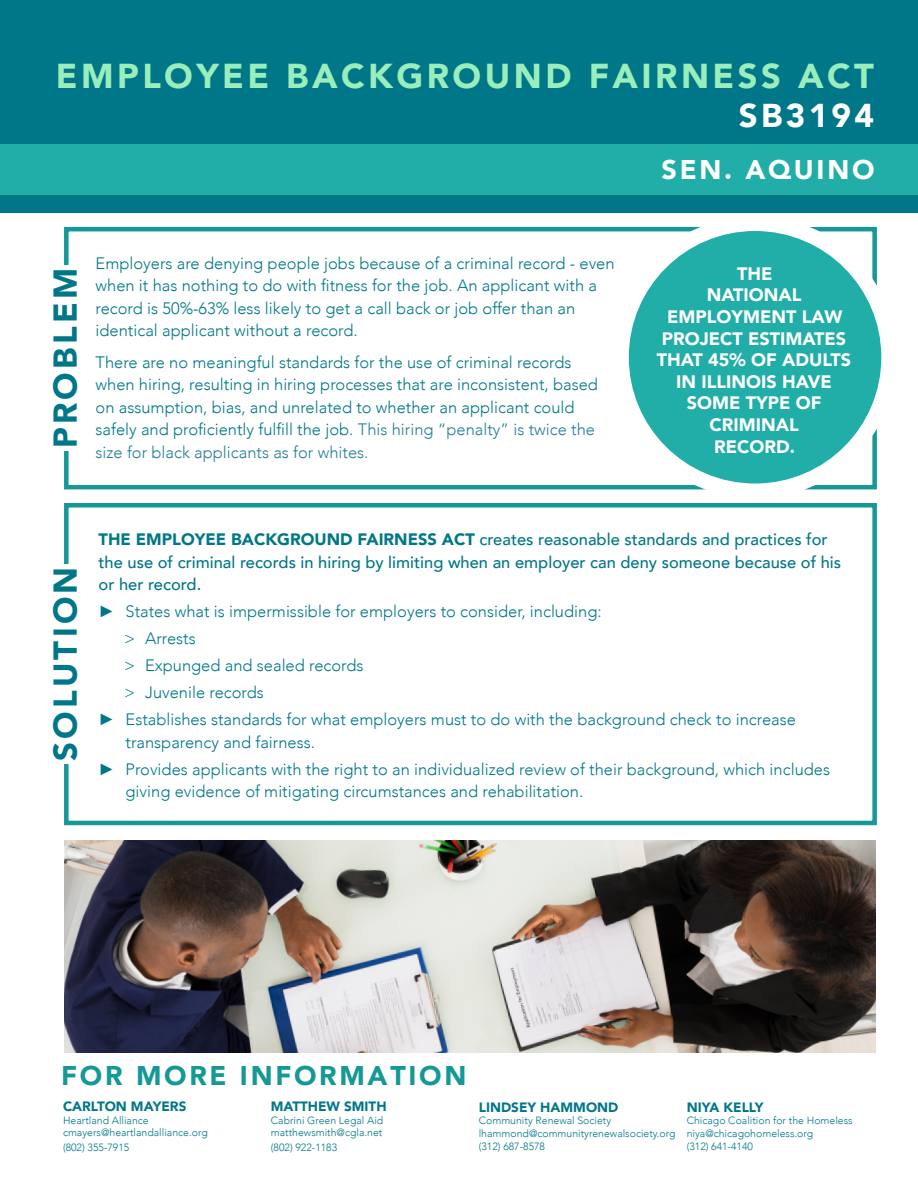
<style>
.page{position:relative;width:918px;height:1188px;background:#fff}
.page>*{position:absolute;margin:0;border:0;box-sizing:border-box;transform-origin:0 0}
.t1{font:900 34.5px "Avenir";letter-spacing:.1em;color:#9eb}
.t2{font:900 33px "Avenir";letter-spacing:.1em;color:#078}
.t3{font:900 33px "Avenir";letter-spacing:.1em;color:#fff}
.t4{font:900 27px "Avenir";letter-spacing:.1em;color:#159897}
.t5{font:900 27px "Avenir";letter-spacing:.1em;color:#fff}
.t6{font:900 18px/21.6px "Avenir";color:#fff;text-align:center}
.t7{font:300 16.5px/22.5px "Avenir";color:#078}
.t8{font:500 16.5px/22.5px "Avenir";color:#078}
.t9{font:300 16.5px "Avenir";color:#267d98}
.t10{font:900 13.5px "Avenir";color:#078}
.t11{font:300 10.5px "Avenir";color:#078}
.s1{color:#267d98}
.s2{font-weight:900}
.s3{font-family:"Arial";font-weight:400}
</style>
<div class="page">
<div style="left:64px;top:503px;width:813px;height:322px;border:4px solid #159897"></div>
<div style="left:35px;top:564px;width:51px;height:200px;background:#fff"></div>
<div style="left:1px;top:0;width:917px;height:212px;background:#078"></div>
<div style="left:64px;top:227px;width:813px;height:262px;border:4px solid #159897"></div>
<div style="left:35px;top:266px;width:51px;height:185px;background:#fff"></div>
<div style="left:0;top:144px;width:918px;height:50px;background:#21ada8"></div>
<div style="left:621px;top:224px;width:268px;height:267px;background:#21ada8;border-radius:50%"></div>
<div style="left:614px;top:216px;width:282px;height:283px;border:15px solid #fff;border-radius:50%"></div>
<img style="left:65px;top:840px;width:810px;height:213px">
<p class="t1" style="left:56px;top:46px;width:819px">EMPLOYEE BACKGROUND FAIRNESS ACT</p>
<p class="t3" style="left:739px;top:87px;width:136px">SB3194</p>
<p class="t5" style="left:662px;top:146px;width:214px">SEN. AQUINO</p>
<p class="t2" style="left:37px;top:448px;width:182px;rotate:-90deg">PROBLEM</p>
<p class="t7" style="left:96px;top:252px;width:521px">Employers are denying people jobs because of a criminal record - even when it has nothing to do with fitness for the job. An applicant with a record is 50%-63% less likely to get a call back or job offer than an identical applicant without a record.</p>
<p class="t7" style="left:96px;top:351px;width:504px">There are no meaningful standards for the use of criminal records when hiring, resulting in hiring processes that are inconsistent, based on assumption, bias, and unrelated to whether an applicant could safely and proficiently fulfill the job. <span class="s1">This hiring “penalty” is twice the</span></p>
<p class="t9" style="left:96px;top:443px;width:274px">size for black applicants as for whites.</p>
<p class="t6" style="left:657px;top:262px;width:196px">THE<br>NATIONAL<br>EMPLOYMENT LAW<br>PROJECT ESTIMATES<br>THAT 45% OF ADULTS<br>IN ILLINOIS HAVE<br>SOME TYPE OF<br>CRIMINAL<br>RECORD.</p>
<p class="t2" style="left:37px;top:761px;width:196px;rotate:-90deg">SOLUTION</p>
<p class="t8" style="left:99px;top:527px;width:744px"><span class="s2">THE EMPLOYEE BACKGROUND FAIRNESS ACT</span> creates reasonable standards and practices for the use of criminal records in hiring by limiting when an employer can deny someone because of his or her record.</p>
<p class="t7" style="left:99px;top:600px;width:505px"><span class="s3">►</span> States what is impermissible for employers to consider, including:</p>
<p class="t7" style="left:124px;top:627px;width:73px">&gt; Arrests</p>
<p class="t7" style="left:124px;top:654px;width:241px">&gt; Expunged and sealed records</p>
<p class="t7" style="left:124px;top:681px;width:141px">&gt; Juvenile records</p>
<p class="t7" style="left:126px;top:708px;width:672px;text-indent:-27px"><span class="s3">►</span> Establishes standards for what employers must to do with the background check to increase transparency and fairness.</p>
<p class="t7" style="left:126px;top:758px;width:706px;text-indent:-27px"><span class="s3">►</span> Provides applicants with the right to an individualized review of their background, which includes giving evidence of mitigating circumstances and rehabilitation.</p>
<p class="t4" style="left:61px;top:1052px;width:407px">FOR MORE INFORMATION</p>
<p class="t10" style="left:63px;top:1095px;width:125px">CARLTON MAYERS</p>
<p class="t11" style="left:63px;top:1114px;width:87px">Heartland Alliance</p>
<p class="t11" style="left:63px;top:1126px;width:146px">cmayers@heartlandalliance.org</p>
<p class="t11" style="left:63px;top:1141px;width:68px">(802) 355-7915</p>
<p class="t10" style="left:271px;top:1095px;width:117px">MATTHEW SMITH</p>
<p class="t11" style="left:271px;top:1114px;width:114px">Cabrini Green Legal Aid</p>
<p class="t11" style="left:271px;top:1126px;width:113px">matthewsmith@cgla.net</p>
<p class="t11" style="left:271px;top:1141px;width:68px">(802) 922-1183</p>
<p class="t10" style="left:479px;top:1096px;width:141px">LINDSEY HAMMOND</p>
<p class="t11" style="left:479px;top:1115px;width:134px">Community Renewal Society</p>
<p class="t11" style="left:479px;top:1127px;width:198px">lhammond@communityrenewalsociety.org</p>
<p class="t11" style="left:479px;top:1140px;width:68px">(312) 687-8578</p>
<p class="t10" style="left:687px;top:1096px;width:78px">NIYA KELLY</p>
<p class="t11" style="left:687px;top:1115px;width:167px">Chicago Coalition for the Homeless</p>
<p class="t11" style="left:687px;top:1127px;width:128px">niya@chicagohomeless.org</p>
<p class="t11" style="left:687px;top:1140px;width:68px">(312) 641-4140</p>
</div>
